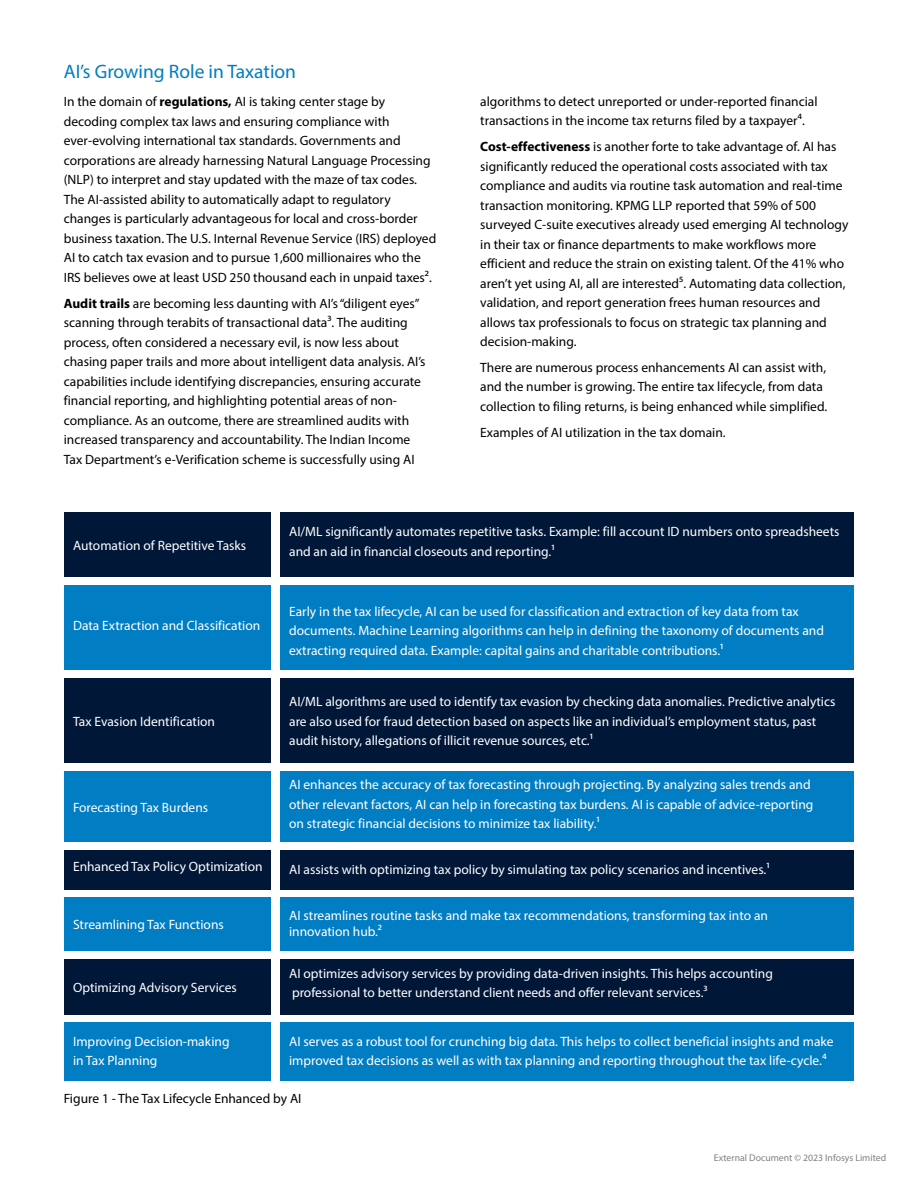
<style>
.page{position:relative;width:918px;height:1188px;background:#fff}
.page>*{position:absolute;margin:0;border:0;box-sizing:border-box;transform-origin:0 0}
.t1{font:19.5px "Myriad Pro";color:#007dc3}
.t2{font:13.5px/19.5px "Myriad Pro";color:#000}
.t3{font:13.5px/19.5px "Myriad Pro";color:#fff}
.t4{font:9.75px "Myriad Pro";color:#7f8080}
.s1{font-weight:700}
</style>
<div class="page">
<div style="left:64px;top:850px;width:206px;height:40px;background:#001738"></div>
<div style="left:281px;top:850px;width:573px;height:40px;background:#001738"></div>
<div style="left:64px;top:898px;width:206px;height:53px;background:#007dc3"></div>
<div style="left:281px;top:898px;width:573px;height:53px;background:#007dc3"></div>
<div style="left:64px;top:959px;width:206px;height:55px;background:#001738"></div>
<div style="left:281px;top:959px;width:573px;height:55px;background:#001738"></div>
<div style="left:64px;top:1023px;width:206px;height:58px;background:#007dc3"></div>
<div style="left:281px;top:1023px;width:573px;height:58px;background:#007dc3"></div>
<div style="left:64px;top:513px;width:206px;height:64px;background:#001738"></div>
<div style="left:281px;top:513px;width:573px;height:64px;background:#001738"></div>
<div style="left:64px;top:678px;width:206px;height:85px;background:#001738"></div>
<div style="left:281px;top:678px;width:573px;height:85px;background:#001738"></div>
<div style="left:64px;top:771px;width:206px;height:71px;background:#007dc3"></div>
<div style="left:281px;top:771px;width:573px;height:71px;background:#007dc3"></div>
<div style="left:64px;top:585px;width:206px;height:85px;background:#007dc3"></div>
<div style="left:281px;top:585px;width:573px;height:85px;background:#007dc3"></div>
<h1 class="t1" style="left:64px;top:60px;width:234px">AI’s Growing Role in Taxation</h1>
<p class="t2" style="left:64px;top:92px;width:374px">In the domain of <span class="s1">regulations,</span> AI is taking center stage by decoding complex tax laws and ensuring compliance with ever-evolving international tax standards. Governments and corporations are already harnessing Natural Language Processing (NLP) to interpret and stay updated with the maze of tax codes.<br>The AI-assisted ability to automatically adapt to regulatory changes is particularly advantageous for local and cross-border business taxation. The U.S. Internal Revenue Service (IRS) deployed AI to catch tax evasion and to pursue 1,600 millionaires who the IRS believes owe at least USD 250 thousand each in unpaid taxes2.</p>
<p class="t2" style="left:64px;top:293px;width:363px"><span class="s1">Audit trails</span> are becoming less daunting with AI’s “diligent eyes” scanning through terabits of transactional data3. The auditing process, often considered a necessary evil, is now less about chasing paper trails and more about intelligent data analysis. AI’s capabilities include identifying discrepancies, ensuring accurate financial reporting, and highlighting potential areas of non&shy;compliance. As an outcome, there are streamlined audits with increased transparency and accountability. The Indian Income Tax Department’s e-Verification scheme is successfully using AI</p>
<p class="t2" style="left:480px;top:91px;width:339px">algorithms to detect unreported or under-reported financial transactions in the income tax returns filed by a taxpayer⁴.</p>
<p class="t2" style="left:480px;top:137px;width:370px"><span class="s1">Cost-effectiveness</span> is another forte to take advantage of. AI has significantly reduced the operational costs associated with tax compliance and audits via routine task automation and real-time transaction monitoring. KPMG LLP reported that 59% of 500 surveyed C-suite executives already used emerging AI technology in their tax or finance departments to make workflows more efficient and reduce the strain on existing talent. Of the 41% who aren’t yet using AI, all are interested⁵. Automating data collection, validation, and report generation frees human resources and allows tax professionals to focus on strategic tax planning and decision-making.</p>
<p class="t2" style="left:480px;top:357px;width:349px">There are numerous process enhancements AI can assist with, and the number is growing. The entire tax lifecycle, from data collection to filing returns, is being enhanced while simplified.</p>
<p class="t2" style="left:480px;top:422px;width:247px">Examples of AI utilization in the tax domain.</p>
<p class="t3" style="left:73px;top:535px;width:175px">Automation of Repetitive Tasks</p>
<p class="t3" style="left:73px;top:615px;width:189px">Data Extraction and Classification</p>
<p class="t3" style="left:73px;top:711px;width:144px">Tax Evasion Identification</p>
<p class="t3" style="left:73px;top:797px;width:137px">Forecasting Tax Burdens</p>
<p class="t3" style="left:73px;top:857px;width:191px">Enhanced Tax Policy Optimization</p>
<p class="t3" style="left:73px;top:915px;width:152px">Streamlining Tax Functions</p>
<p class="t3" style="left:73px;top:977px;width:165px">Optimizing Advisory Services</p>
<p class="t3" style="left:73px;top:1031px;width:158px">Improving Decision-making in Tax Planning</p>
<p class="t3" style="left:289px;top:522px;width:552px">AI/ML significantly automates repetitive tasks. Example: fill account ID numbers onto spreadsheets and an aid in financial closeouts and reporting.1</p>
<p class="t3" style="left:289px;top:601px;width:536px">Early in the tax lifecycle, AI can be used for classification and extraction of key data from tax documents. Machine Learning algorithms can help in defining the taxonomy of documents and extracting required data. Example: capital gains and charitable contributions.1</p>
<p class="t3" style="left:289px;top:692px;width:548px">AI/ML algorithms are used to identify tax evasion by checking data anomalies. Predictive analytics are also used for fraud detection based on aspects like an individual’s employment status, past audit history, allegations of illicit revenue sources, etc.1</p>
<p class="t3" style="left:289px;top:775px;width:526px">AI enhances the accuracy of tax forecasting through projecting. By analyzing sales trends and other relevant factors, AI can help in forecasting tax burdens. AI is capable of advice-reporting on strategic financial decisions to minimize tax liability.1</p>
<p class="t3" style="left:289px;top:860px;width:482px">AI assists with optimizing tax policy by simulating tax policy scenarios and incentives.1</p>
<p class="t3" style="left:289px;top:907px;width:480px;line-height:16.5px">AI streamlines routine tasks and make tax recommendations, transforming tax into an innovation hub.2</p>
<p class="t3" style="left:289px;top:963px;width:485px">AI optimizes advisory services by providing data-driven insights. This helps accounting professional to better understand client needs and offer relevant services.3</p>
<p class="t3" style="left:289px;top:1031px;width:546px">AI serves as a robust tool for crunching big data. This helps to collect beneficial insights and make improved tax decisions as well as with tax planning and reporting throughout the tax life-cycle.⁴</p>
<p class="t2" style="left:64px;top:1088px;width:239px">Figure 1 - The Tax Lifecycle Enhanced by AI</p>
<p class="t4" style="left:714px;top:1152px;width:174px">External Document © 2023 Infosys Limited</p>
</div>
